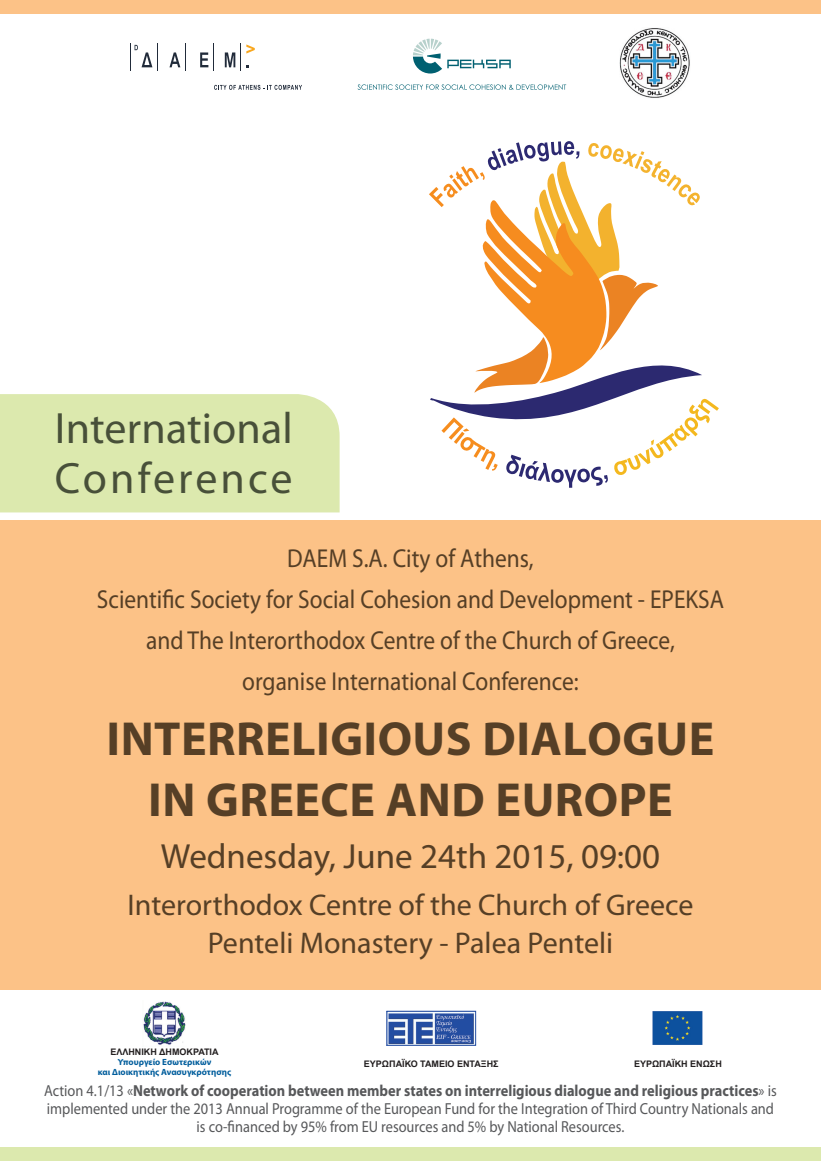
<style>
.page{position:relative;width:821px;height:1161px;background:#fff}
.page>*{position:absolute;margin:0;border:0;box-sizing:border-box;transform-origin:0 0}
.t1{font:700 48px/61px "Myriad Pro";letter-spacing:.01em;color:#563f26;text-align:center}
.t2{font:44px/50px "Myriad Pro";letter-spacing:.005em;color:#485039}
.t3{font:35px "Myriad Pro";color:#563f26}
.t4{font:30px/38px "Myriad Pro";color:#563f26;text-align:center}
.t5{font:26px/41px "Myriad Pro";color:#563f26;text-align:center;scale:.9 1}
.t6{font:16px/18px "Myriad Pro";color:#57585a;text-align:center;scale:.9 1}
.t7{font:700 9px "Arial";color:#231f20}
.t8{font:700 9px/10px "Myriad Pro";color:#005d9c;text-align:center}
.s1{font-weight:700}
</style>
<div class="page">
<div style="left:0;top:520px;width:821px;height:470px;background:#fcc287"></div>
<div style="left:0;top:394px;width:340px;height:118px;background:#dce9ae"></div>
<div style="left:0;top:0;width:821px;height:14px;background:#fcc287"></div>
<div style="left:0;top:1147px;width:821px;height:14px;background:#dce9ae"></div>
<svg style="left:429px;top:141px;width:290px;height:347px"></svg>
<svg style="left:214px;top:85px;width:88px;height:5px"></svg>
<svg style="left:130px;top:43px;width:28px;height:27px"></svg>
<svg style="left:169px;top:43px;width:17px;height:27px"></svg>
<svg style="left:200px;top:43px;width:14px;height:27px"></svg>
<svg style="left:225px;top:43px;width:30px;height:27px"></svg>
<svg style="left:413px;top:39px;width:98px;height:35px"></svg>
<svg style="left:358px;top:84px;width:208px;height:6px"></svg>
<img style="left:620px;top:28px;width:70px;height:70px">
<img style="left:389px;top:1013px;width:85px;height:30px">
<div style="left:387px;top:1011px;width:89px;height:34px;border:1px solid #244ea2"></div>
<img style="left:652px;top:1012px;width:51px;height:33px">
<img style="left:143px;top:1001px;width:43px;height:44px">
<p class="t2" style="left:55px;top:402px;width:240px">International<br>Conference</p>
<p class="t5" style="left:97px;top:538px;width:698px">DAEM S.A. City of Athens,<br>Scientific Society for Social Cohesion and Development - EPEKSA and The Interorthodox Centre of the Church of Greece,<br>organise International Conference:</p>
<p class="t1" style="left:106px;top:707px;width:609px">INTERRELIGIOUS DIALOGUE<br>IN GREECE AND EUROPE</p>
<p class="t3" style="left:161px;top:835px;width:501px">Wednesday, June 24th 2015, 09:00</p>
<p class="t4" style="left:127px;top:885px;width:567px">Interorthodox Centre of the Church of Greece<br>Penteli Monastery - Palea Penteli</p>
<p class="t7" style="left:110px;top:1045px;width:110px">ΕΛΛΗΝΙΚΗ ΔΗΜΟΚΡΑΤΙΑ</p>
<p class="t8" style="left:98px;top:1056px;width:135px">Υπουργείο Εσωτερικών<br>και Διοικητικής Ανασυγκρότησης</p>
<p class="t7" style="left:364px;top:1058px;width:136px">ΕΥΡΩΠΑΪΚΟ ΤΑΜΕΙΟ ΕΝΤΑΞΗΣ</p>
<p class="t7" style="left:634px;top:1058px;width:89px">ΕΥΡΩΠΑΪΚΗ ΕΝΩΣΗ</p>
<p class="t6" style="left:44px;top:1082px;width:815px">Action 4.1/13 «<span class="s1">Network of cooperation between member states on interreligious dialogue and religious practices</span>» is implemented under the 2013 Annual Programme of the European Fund for the Integration of Third Country Nationals and is co-financed by 95% from EU resources and 5% by National Resources.</p>
</div>
